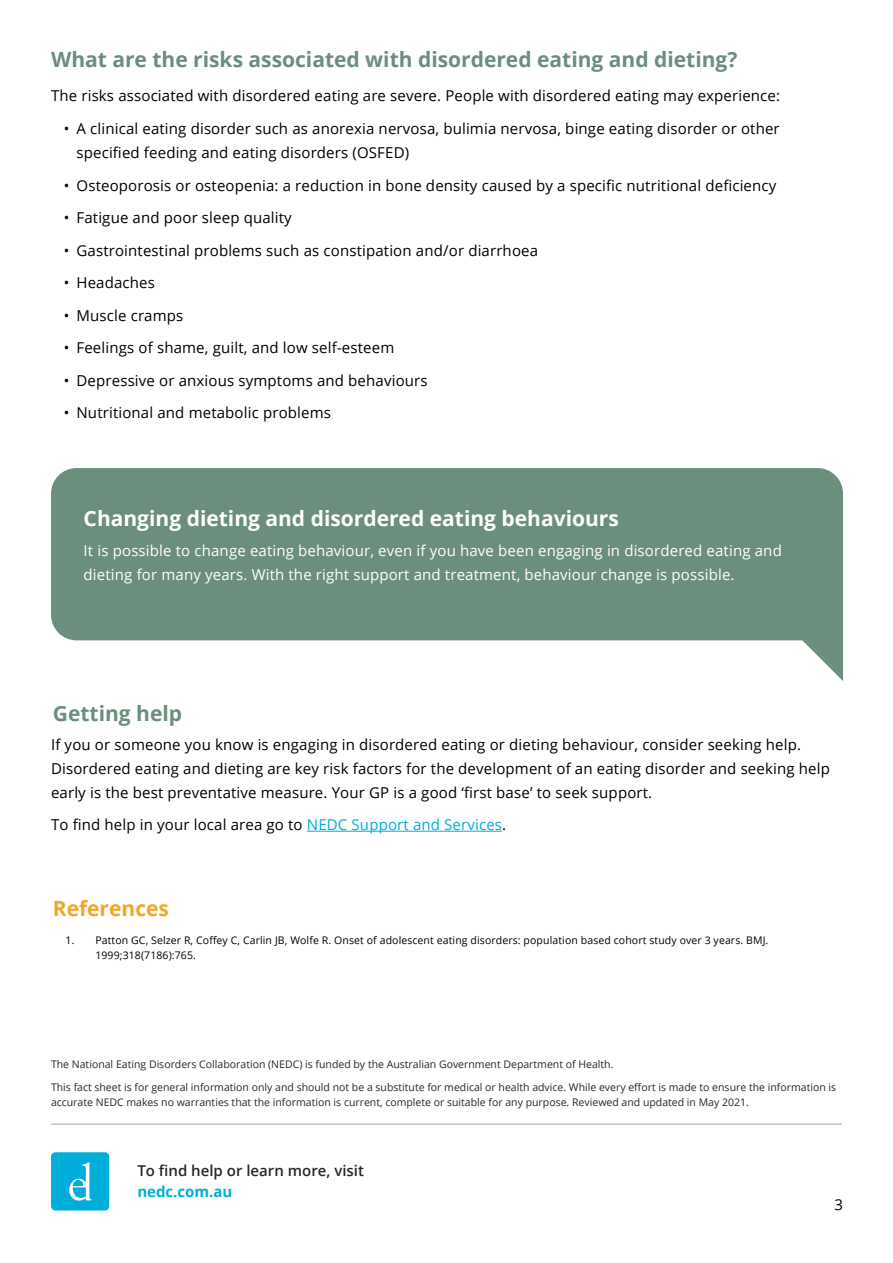
<style>
.page{position:relative;width:893px;height:1263px;background:#fff}
.page>*{position:absolute;margin:0;border:0;box-sizing:border-box;transform-origin:0 0}
.t1{font:700 21px "Open Sans";color:#6c8e7d}
.t2{font:700 21px "Open Sans";color:#fff}
.t3{font:700 21px "Open Sans";color:#f2a627}
.t4{font:15px/24px "Open Sans";letter-spacing:.01em;color:#000}
.t5{font:15px/24px "Open Sans";letter-spacing:.01em;color:#fff}
.t6{font:600 15px "Open Sans";color:#292829}
.t7{font:700 15px "Open Sans";color:#00addb}
.t8{font:10.5px/15px "Open Sans";color:#292829}
.t9{font:10.5px/15px "Open Sans";letter-spacing:.01em;color:#000}
.s1{color:#00addb}
</style>
<div class="page">
<div style="left:51px;top:1152px;width:58px;height:58px;background:#00addb;border-radius:4px"></div>
<svg style="left:69px;top:1162px;width:22px;height:38px"></svg>
<hr style="left:51px;top:1124px;width:791px;height:1px;background:#a7a9ac">
<hr style="left:307px;top:831px;width:195px;height:1px;background:#00addb">
<div style="left:51px;top:468px;width:792px;height:172px;background:#6c8e7d;border-radius:26px"></div>
<svg style="left:802px;top:620px;width:41px;height:61px"></svg>
<h1 class="t1" style="left:51px;top:45px;width:688px">What are the risks associated with disordered eating and dieting?</h1>
<p class="t4" style="left:51px;top:84px;width:731px">The risks associated with disordered eating are severe. People with disordered eating may experience:</p>
<p class="t4" style="left:77px;top:116px;width:705px;text-indent:-13px">• A clinical eating disorder such as anorexia nervosa, bulimia nervosa, binge eating disorder or other specified feeding and eating disorders (OSFED)</p>
<p class="t4" style="left:64px;top:173px;width:714px">• Osteoporosis or osteopenia: a reduction in bone density caused by a specific nutritional deficiency</p>
<p class="t4" style="left:64px;top:205px;width:230px">• Fatigue and poor sleep quality</p>
<p class="t4" style="left:64px;top:238px;width:476px">• Gastrointestinal problems such as constipation and/or diarrhoea</p>
<p class="t4" style="left:64px;top:270px;width:93px">• Headaches</p>
<p class="t4" style="left:64px;top:303px;width:121px">• Muscle cramps</p>
<p class="t4" style="left:64px;top:335px;width:332px">• Feelings of shame, guilt, and low self-esteem</p>
<p class="t4" style="left:64px;top:368px;width:365px">• Depressive or anxious symptoms and behaviours</p>
<p class="t4" style="left:64px;top:400px;width:269px">• Nutritional and metabolic problems</p>
<h1 class="t2" style="left:84px;top:504px;width:537px">Changing dieting and disordered eating behaviours</h1>
<p class="t5" style="left:84px;top:538px;width:700px">It is possible to change eating behaviour, even if you have been engaging in disordered eating and dieting for many years. With the right support and treatment, behaviour change is possible.</p>
<h1 class="t1" style="left:53px;top:699px;width:131px">Getting help</h1>
<p class="t4" style="left:51px;top:732px;width:780px">If you or someone you know is engaging in disordered eating or dieting behaviour, consider seeking help.<br>Disordered eating and dieting are key risk factors for the development of an eating disorder and seeking help early is the best preventative measure. Your GP is a good ‘first base’ to seek support.</p>
<p class="t4" style="left:51px;top:812px;width:457px">To find help in your local area go to <span class="s1">NEDC Support and Services</span>.</p>
<h1 class="t3" style="left:53px;top:894px;width:118px">References</h1>
<p class="t9" style="left:95px;top:932px;width:674px;text-indent:-30px">1. Patton GC, Selzer R, Coffey C, Carlin JB, Wolfe R. Onset of adolescent eating disorders: population based cohort study over 3 years. BMJ.<br>1999;318(7186):765.</p>
<p class="t8" style="left:51px;top:1056px;width:564px">The National Eating Disorders Collaboration (NEDC) is funded by the Australian Government Department of Health.</p>
<p class="t8" style="left:51px;top:1080px;width:787px">This fact sheet is for general information only and should not be a substitute for medical or health advice. While every effort is made to ensure the information is accurate NEDC makes no warranties that the information is current, complete or suitable for any purpose. Reviewed and updated in May 2021.</p>
<p class="t6" style="left:137px;top:1160px;width:228px">To find help or learn more, visit</p>
<p class="t7" style="left:137px;top:1181px;width:97px">nedc.com.au</p>
<p class="t4" style="left:834px;top:1192px;width:10px">3</p>
</div>
